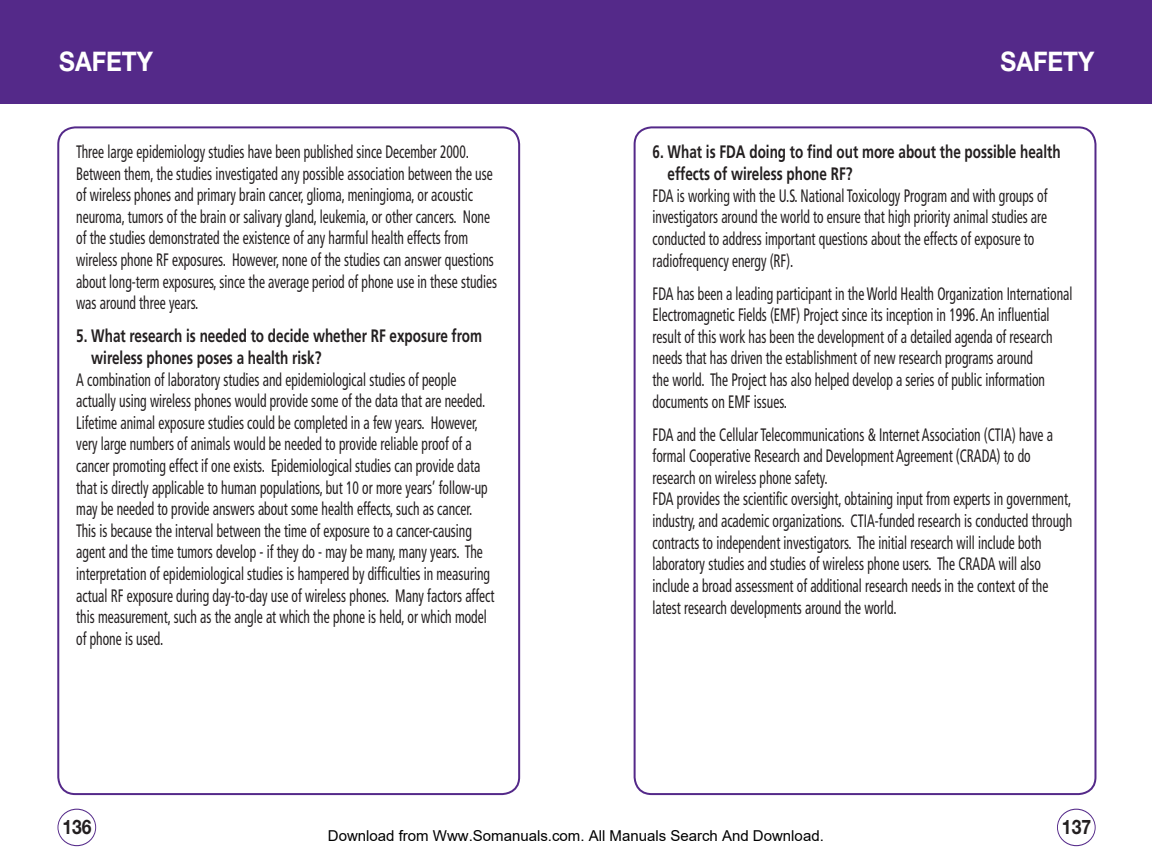
<style>
.page{position:relative;width:1152px;height:864px;background:#fff}
.page>*{position:absolute;margin:0;border:0;box-sizing:border-box;transform-origin:0 0}
.t1{font:700 27px "Helvetica Neue";color:#fff;scale:.9 1}
.t2{font:700 20px "Helvetica Neue";color:#231f20;scale:.88 1}
.t3{font:condensed 18px/21.6px "Frutiger";color:#231f20;scale:.75 1}
.t4{font:700 18px/21.6px "Frutiger";color:#231f20;scale:.75 1}
.t5{font:15px "Arial";color:#000}
</style>
<div class="page">
<div style="left:57px;top:808px;width:39px;height:37px;border:1px solid #542989;border-radius:50%"></div>
<div style="left:1056px;top:808px;width:39px;height:37px;border:1px solid #542989;border-radius:50%"></div>
<div style="left:633px;top:126px;width:463px;height:668px;border:2px solid #542989;border-radius:17px"></div>
<div style="left:1px;top:1px;width:1150px;height:103px;background:#542989"></div>
<div style="left:57px;top:126px;width:463px;height:668px;border:2px solid #542989;border-radius:17px"></div>
<h1 class="t1" style="left:59px;top:52px;width:106px">SAFETY</h1>
<p class="t3" style="left:76px;top:142px;width:562px">Three large epidemiology studies have been published since December 2000.<br>Between them, the studies investigated any possible association between the use of wireless phones and primary brain cancer, glioma, meningioma, or acoustic neuroma, tumors of the brain or salivary gland, leukemia, or other cancers. None of the studies demonstrated the existence of any harmful health effects from wireless phone RF exposures. However, none of the studies can answer questions about long-term exposures, since the average period of phone use in these studies was around three years.</p>
<p class="t4" style="left:91px;top:326px;width:522px;text-indent:-15px">5. What research is needed to decide whether RF exposure from wireless phones poses a health risk?</p>
<p class="t3" style="left:76px;top:369px;width:559px">A combination of laboratory studies and epidemiological studies of people actually using wireless phones would provide some of the data that are needed.<br>Lifetime animal exposure studies could be completed in a few years. However, very large numbers of animals would be needed to provide reliable proof of a cancer promoting effect if one exists. Epidemiological studies can provide data that is directly applicable to human populations, but 10 or more years’ follow-up may be needed to provide answers about some health effects, such as cancer.<br>This is because the interval between the time of exposure to a cancer-causing agent and the time tumors develop - if they do - may be many, many years. The interpretation of epidemiological studies is hampered by difficulties in measuring actual RF exposure during day-to-day use of wireless phones. Many factors affect this measurement, such as the angle at which the phone is held, or which model of phone is used.</p>
<h1 class="t1" style="left:1000px;top:52px;width:106px">SAFETY</h1>
<p class="t4" style="left:667px;top:143px;width:525px;text-indent:-15px">6. What is FDA doing to find out more about the possible health effects of wireless phone RF?</p>
<p class="t3" style="left:652px;top:186px;width:528px">FDA is working with the U.S. National Toxicology Program and with groups of investigators around the world to ensure that high priority animal studies are conducted to address important questions about the effects of exposure to radiofrequency energy (RF).</p>
<p class="t3" style="left:652px;top:284px;width:561px">FDA has been a leading participant in the World Health Organization International Electromagnetic Fields (EMF) Project since its inception in 1996. An influential result of this work has been the development of a detailed agenda of research needs that has driven the establishment of new research programs around<br>the world. The Project has also helped develop a series of public information documents on EMF issues.</p>
<p class="t3" style="left:652px;top:425px;width:561px">FDA and the Cellular Telecommunications &amp; Internet Association (CTIA) have a formal Cooperative Research and Development Agreement (CRADA) to do research on wireless phone safety.<br>FDA provides the scientific oversight, obtaining input from experts in government, industry, and academic organizations. CTIA-funded research is conducted through contracts to independent investigators. The initial research will include both laboratory studies and studies of wireless phone users. The CRADA will also include a broad assessment of additional research needs in the context of the latest research developments around the world.</p>
<p class="t2" style="left:62px;top:818px;width:35px">136</p>
<p class="t2" style="left:1061px;top:818px;width:35px">137</p>
<p class="t5" style="left:328px;top:826px;width:497px">Download from Www.Somanuals.com. All Manuals Search And Download.</p>
</div>
